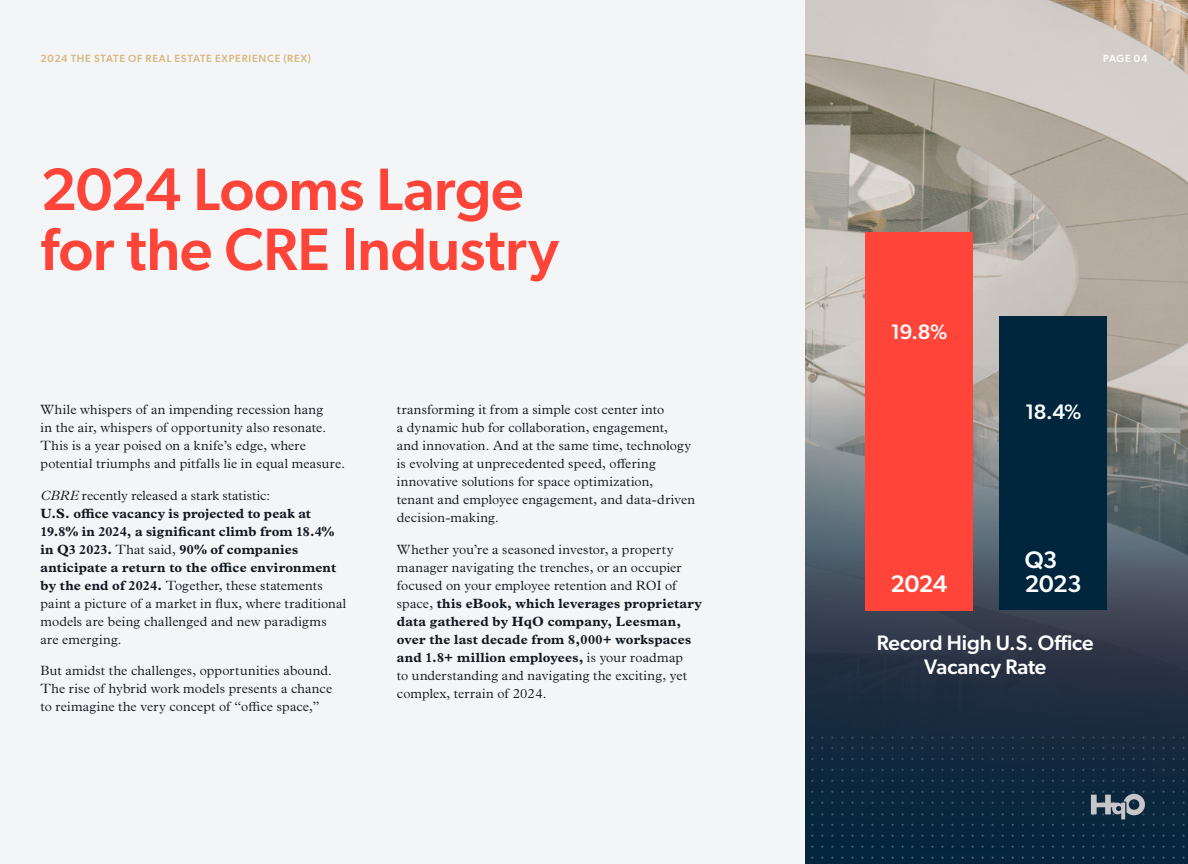
<style>
.page{position:relative;width:1188px;height:864px;background:#fff}
.page>*{position:absolute;margin:0;border:0;box-sizing:border-box;transform-origin:0 0}
.t1{font:500 60px/60px "Gibson";letter-spacing:-.01em;color:#ff4539}
.t2{font:500 24px/24px "Gibson";letter-spacing:-.02em;color:#fff}
.t3{font:500 21px/24px "Gibson";letter-spacing:-.005em;color:#fff;text-align:center}
.t4{font:300 13.5px/18px "Plantin MT Pro";letter-spacing:.01em;color:#101820}
.t5{font:500 10.5px "Gibson";letter-spacing:.07em;color:#d8b880}
.t6{font:500 10.5px "Gibson";letter-spacing:.055em;color:#fff}
.s1{font-style:italic}
.s2{font-weight:700}
</style>
<div class="page">
<img style="left:805px;top:0;width:383px;height:365px">
<svg style="left:805px;top:365px;width:383px;height:448px;background:#48535e"></svg>
<div style="left:805px;top:736px;width:383px;height:68px;background:#10283e"></div>
<div style="left:805px;top:813px;width:383px;height:51px;background:#06263d"></div>
<div style="left:0;top:0;width:805px;height:864px;background:#f3f5f7"></div>
<div style="left:865px;top:232px;width:108px;height:378px;background:#ff4539"></div>
<div style="left:999px;top:316px;width:108px;height:294px;background:#00263e"></div>
<svg style="left:1091px;top:794px;width:54px;height:25px"></svg>
<p class="t5" style="left:40px;top:52px;width:272px">2024 THE STATE OF REAL ESTATE EXPERIENCE (REX)</p>
<h1 class="t1" style="left:40px;top:158px;width:520px">2024 Looms Large for the CRE Industry</h1>
<p class="t4" style="left:40px;top:401px;width:306px">While whispers of an impending recession hang<br>in the air, whispers of opportunity also resonate.<br>This is a year poised on a knife’s edge, where potential triumphs and pitfalls lie in equal measure.</p>
<p class="t4" style="left:40px;top:486px;width:307px"><span class="s1">CBRE</span> recently released a stark statistic:<br><span class="s2">U.S. office vacancy is projected to peak at 19.8% in 2024, a significant climb from 18.4% in Q3 2023.</span> That said, <span class="s2">90% of companies anticipate a return to the office environment by the end of 2024.</span> Together, these statements paint a picture of a market in flux, where traditional models are being challenged and new paradigms are emerging.</p>
<p class="t4" style="left:40px;top:662px;width:293px;text-align:justify">But amidst the challenges, opportunities abound.<br>The rise of hybrid work models presents a chance to reimagine the very concept of “office space,”</p>
<p class="t4" style="left:397px;top:401px;width:300px">transforming it from a simple cost center into<br>a dynamic hub for collaboration, engagement,<br>and innovation. And at the same time, technology is evolving at unprecedented speed, offering innovative solutions for space optimization,<br>tenant and employee engagement, and data-driven decision-making.</p>
<p class="t4" style="left:397px;top:540px;width:307px">Whether you’re a seasoned investor, a property manager navigating the trenches, or an occupier focused on your employee retention and ROI of space, <span class="s2">this eBook, which leverages proprietary data gathered by HqO company, Leesman, over the last decade from 8,000+ workspaces and 1.8+ million employees,</span> is your roadmap<br>to understanding and navigating the exciting, yet complex, terrain of 2024.</p>
<p class="t6" style="left:1103px;top:52px;width:46px">PAGE 04</p>
<h3 class="t3" style="left:891px;top:319px;width:58px">19.8%</h3>
<h2 class="t2" style="left:891px;top:571px;width:58px">2024</h2>
<h3 class="t3" style="left:1025px;top:399px;width:58px">18.4%</h3>
<h2 class="t2" style="left:1025px;top:547px;width:58px">Q3<br>2023</h2>
<h3 class="t3" style="left:877px;top:630px;width:218px">Record High U.S. Office<br>Vacancy Rate</h3>
</div>
